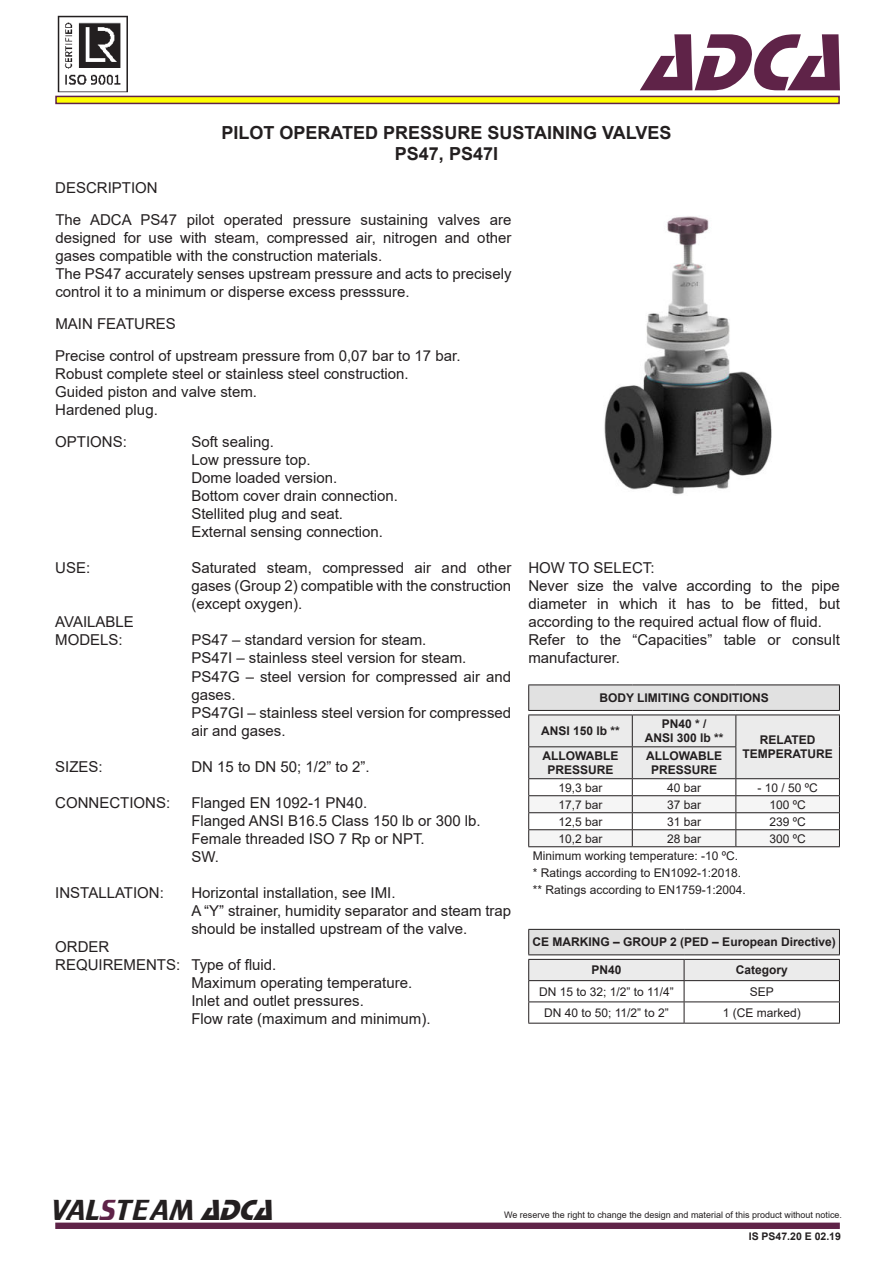
<style>
.page{position:relative;width:893px;height:1263px;background:#fff}
.page>*{position:absolute;margin:0;border:0;box-sizing:border-box;transform-origin:0 0}
.t1{font:italic 84px "Stop D";color:#5f2348}
.t2{font:30px "Trekker";color:#231f20}
.t3{font:700 18px/21.6px "Arial";color:#231f20;text-align:center}
.t4{font:15px/18px "Arial";color:#231f20}
.t5{font:12px/17px "Arial";color:#231f20}
.t6{font:700 12px/14.4px "Arial";color:#231f20;text-align:center}
.t7{font:700 10.5px "Arial";color:#231f20}
.t8{font:9px "Arial";color:#231f20}
.s1{color:#5f2348}
.s2{font-family:"Stop D";font-style:italic}
</style>
<div class="page">
<div style="left:55px;top:1222px;width:785px;height:7px;background:#5f2348;border:2px solid #5f2348"></div>
<svg style="left:55px;top:96px;width:785px;height:8px;background:#ccb916"></svg>
<img style="left:57px;top:16px;width:71px;height:76px">
<img style="left:604px;top:216px;width:168px;height:279px">
<hr style="left:528px;top:1023px;width:156px;height:1px;background:#231f20">
<hr style="left:684px;top:1023px;width:156px;height:1px;background:#231f20">
<hr style="left:528px;top:929px;width:156px;height:1px;background:#231f20">
<hr style="left:684px;top:929px;width:156px;height:1px;background:#231f20">
<svg style="left:528px;top:930px;width:312px;height:93px"></svg>
<hr style="left:528px;top:980px;width:156px;height:1px;background:#231f20">
<hr style="left:684px;top:980px;width:156px;height:1px;background:#231f20">
<hr style="left:528px;top:684px;width:104px;height:1px;background:#231f20">
<hr style="left:632px;top:684px;width:104px;height:1px;background:#231f20">
<hr style="left:736px;top:684px;width:104px;height:1px;background:#231f20">
<svg style="left:528px;top:685px;width:312px;height:161px"></svg>
<hr style="left:528px;top:846px;width:104px;height:1px;background:#231f20">
<hr style="left:632px;top:846px;width:104px;height:1px;background:#231f20">
<hr style="left:736px;top:846px;width:104px;height:1px;background:#231f20">
<hr style="left:736px;top:714px;width:104px;height:1px;background:#231f20">
<hr style="left:839px;top:715px;width:1px;height:32px;background:#231f20">
<hr style="left:839px;top:747px;width:1px;height:31px;background:#231f20">
<hr style="left:736px;top:778px;width:104px;height:1px;background:#231f20">
<hr style="left:528px;top:714px;width:104px;height:1px;background:#231f20">
<hr style="left:528px;top:715px;width:1px;height:31px;background:#231f20">
<hr style="left:632px;top:714px;width:104px;height:1px;background:#231f20">
<hr style="left:632px;top:715px;width:1px;height:31px;background:#231f20">
<hr style="left:528px;top:746px;width:104px;height:1px;background:#231f20">
<hr style="left:528px;top:747px;width:1px;height:31px;background:#231f20">
<hr style="left:632px;top:746px;width:104px;height:1px;background:#231f20">
<hr style="left:632px;top:747px;width:1px;height:31px;background:#231f20">
<hr style="left:735px;top:747px;width:1px;height:31px;background:#231f20">
<hr style="left:528px;top:778px;width:104px;height:1px;background:#231f20">
<hr style="left:632px;top:778px;width:104px;height:1px;background:#231f20">
<h1 class="t1" style="left:641px;top:12px;width:199px">ADCA</h1>
<p class="t4" style="left:55px;top:180px;width:104px">DESCRIPTION</p>
<p class="t3" style="left:222px;top:123px;width:451px">PILOT OPERATED PRESSURE SUSTAINING VALVES<br>PS47, PS47I</p>
<p class="t4" style="left:55px;top:212px;width:458px">The ADCA PS47 pilot operated pressure sustaining valves are designed for use with steam, compressed air, nitrogen and other gases compatible with the construction materials.<br>The PS47 accurately senses upstream pressure and acts to precisely control it to a minimum or disperse excess presssure.</p>
<p class="t4" style="left:55px;top:316px;width:122px">MAIN FEATURES</p>
<p class="t4" style="left:55px;top:348px;width:407px">Precise control of upstream pressure from 0,07 bar to 17 bar.<br>Robust complete steel or stainless steel construction.<br>Guided piston and valve stem.<br>Hardened plug.</p>
<p class="t4" style="left:55px;top:435px;width:73px">OPTIONS:</p>
<p class="t4" style="left:55px;top:561px;width:37px">USE:</p>
<p class="t4" style="left:55px;top:615px;width:80px">AVAILABLE<br>MODELS:</p>
<p class="t4" style="left:55px;top:759px;width:49px">SIZES:</p>
<p class="t4" style="left:55px;top:795px;width:117px">CONNECTIONS:</p>
<p class="t4" style="left:55px;top:885px;width:110px">INSTALLATION:</p>
<p class="t4" style="left:55px;top:939px;width:127px">ORDER<br>REQUIREMENTS:</p>
<p class="t4" style="left:191px;top:435px;width:208px">Soft sealing.<br>Low pressure top.<br>Dome loaded version.<br>Bottom cover drain connection.<br>Stellited plug and seat.<br>External sensing connection.</p>
<p class="t4" style="left:191px;top:561px;width:321px;text-align:justify">Saturated steam, compressed air and other gases (Group 2) compatible with the construction (except oxygen).</p>
<p class="t4" style="left:191px;top:633px;width:321px">PS47 – standard version for steam.<br>PS47I – stainless steel version for steam.<br>PS47G – steel version for compressed air and gases.<br>PS47GI – stainless steel version for compressed air and gases.</p>
<p class="t4" style="left:191px;top:759px;width:180px">DN 15 to DN 50; 1/2” to 2”.</p>
<p class="t4" style="left:191px;top:795px;width:291px">Flanged EN 1092-1 PN40.<br>Flanged ANSI B16.5 Class 150 lb or 300 lb.<br>Female threaded ISO 7 Rp or NPT.<br>SW.</p>
<p class="t4" style="left:191px;top:885px;width:321px">Horizontal installation, see IMI.<br>A “Y” strainer, humidity separator and steam trap should be installed upstream of the valve.</p>
<p class="t4" style="left:191px;top:955px;width:241px">Type of fluid.<br>Maximum operating temperature.<br>Inlet and outlet pressures.<br>Flow rate (maximum and minimum).</p>
<p class="t4" style="left:528px;top:560px;width:313px">HOW TO SELECT:<br>Never size the valve according to the pipe diameter in which it has to be fitted, but according to the required actual flow of fluid.<br>Refer to the “Capacities” table or consult manufacturer.</p>
<p class="t6" style="left:599px;top:692px;width:171px">BODY LIMITING CONDITIONS</p>
<p class="t6" style="left:541px;top:725px;width:80px">ANSI 150 lb **</p>
<p class="t6" style="left:645px;top:718px;width:80px">PN40 * /<br>ANSI 300 lb **</p>
<p class="t6" style="left:760px;top:734px;width:57px">RELATED</p>
<p class="t6" style="left:542px;top:750px;width:77px">ALLOWABLE</p>
<p class="t6" style="left:742px;top:748px;width:92px">TEMPERATURE</p>
<p class="t6" style="left:547px;top:764px;width:68px">PRESSURE</p>
<p class="t6" style="left:646px;top:750px;width:77px">ALLOWABLE<br>PRESSURE</p>
<p class="t5" style="left:558px;top:780px;width:46px">19,3 bar</p>
<p class="t5" style="left:667px;top:780px;width:36px">40 bar</p>
<p class="t5" style="left:757px;top:780px;width:62px">- 10 / 50 ºC</p>
<p class="t5" style="left:558px;top:797px;width:46px">17,7 bar</p>
<p class="t5" style="left:667px;top:797px;width:36px">37 bar</p>
<p class="t5" style="left:769px;top:797px;width:38px">100 ºC</p>
<p class="t5" style="left:558px;top:814px;width:46px">12,5 bar</p>
<p class="t5" style="left:667px;top:814px;width:36px">31 bar</p>
<p class="t5" style="left:769px;top:814px;width:38px">239 ºC</p>
<p class="t5" style="left:558px;top:831px;width:46px">10,2 bar</p>
<p class="t5" style="left:667px;top:831px;width:36px">28 bar</p>
<p class="t5" style="left:769px;top:831px;width:38px">300 ºC</p>
<p class="t5" style="left:533px;top:848px;width:214px">Minimum working temperature: -10 ºC.<br>* Ratings according to EN1092-1:2018. ** Ratings according to EN1759-1:2004.</p>
<p class="t6" style="left:532px;top:936px;width:305px">CE MARKING – GROUP 2 (PED – European Directive)</p>
<p class="t6" style="left:591px;top:964px;width:32px">PN40</p>
<p class="t6" style="left:736px;top:964px;width:54px">Category</p>
<p class="t5" style="left:539px;top:984px;width:136px">DN 15 to 32; 1/2” to 11/4”</p>
<p class="t5" style="left:750px;top:984px;width:26px">SEP</p>
<p class="t5" style="left:544px;top:1005px;width:126px">DN 40 to 50; 11/2” to 2”</p>
<p class="t5" style="left:723px;top:1005px;width:80px">1 (CE marked)</p>
<h2 class="t2" style="left:51px;top:1192px;width:222px">VAL<span class="s1">S</span>TEAM <span class="s2">ADCA</span></h2>
<p class="t8" style="left:504px;top:1211px;width:340px">We reserve the right to change the design and material of this product without notice.</p>
<p class="t7" style="left:749px;top:1232px;width:94px">IS PS47.20 E 02.19</p>
</div>
